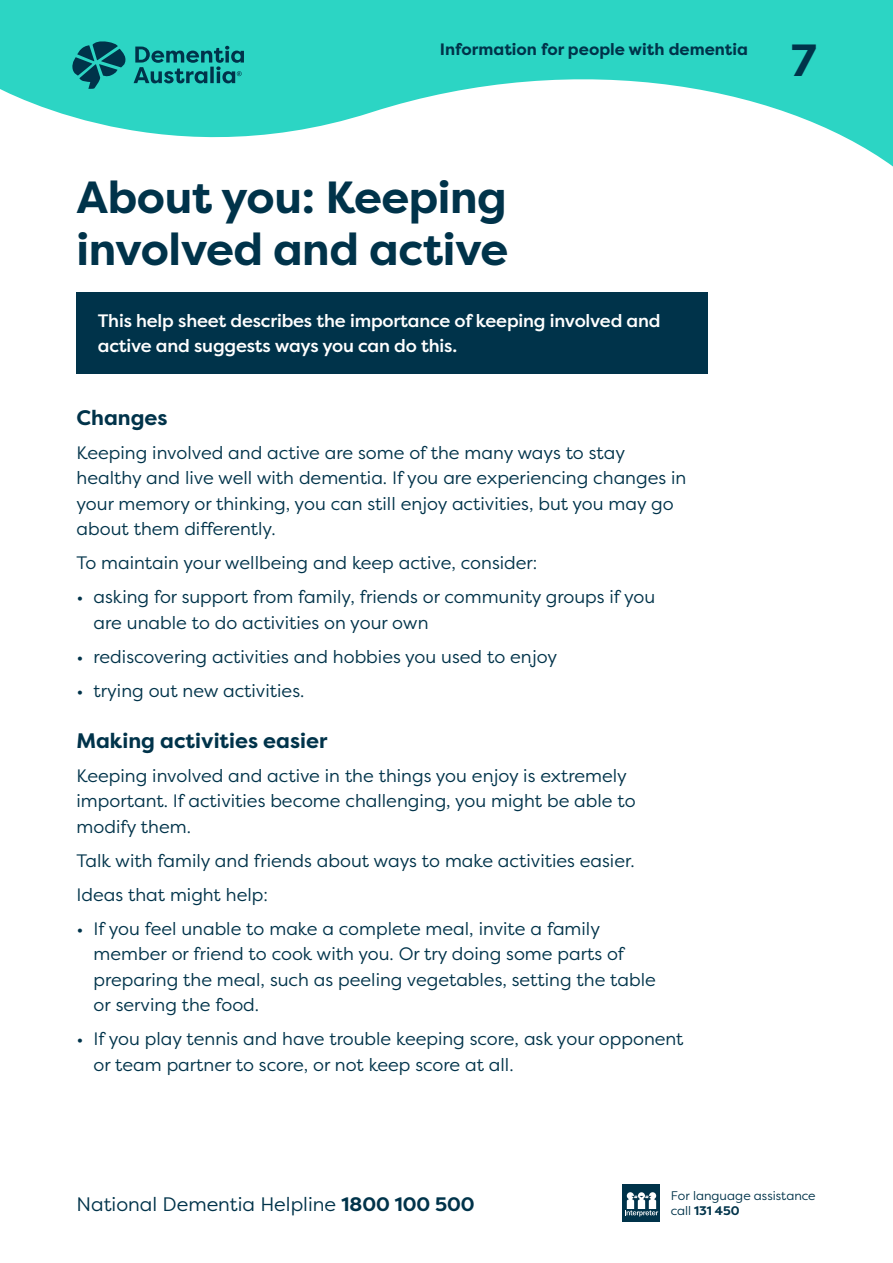
<style>
.page{position:relative;width:893px;height:1263px;background:#fff}
.page>*{position:absolute;margin:0;border:0;box-sizing:border-box;transform-origin:0 0}
.t1{font:700 45px/52.5px "Filson Pro";letter-spacing:-.01em;color:#00334a}
.t2{font:700 21px "Filson Pro";color:#00334a}
.t3{font:19.5px "Filson Pro";color:#00334a}
.Body{font:18px/25.5px "Filson Pro";color:#00334a}
.Body__intro__White{font:500 18px/25.5px "Filson Pro";letter-spacing:-.01em;color:#fff}
.t4{font:700 16.5px "Filson Pro";color:#00334a}
.t5{font:12.45px "Filson Pro";color:#00334a}
.t6{font:700 12.45px "Filson Pro";letter-spacing:.005em;color:#00334a}
.s1{font-weight:700}
.s2{font-weight:400}
</style>
<div class="page">
<svg style="left:0;top:0;width:893px;height:167px;fill:#2cd5c4"></svg>
<div style="left:623px;top:1184px;width:37px;height:37px;background:#00334a"></div>
<svg style="left:625px;top:1192px;width:33px;height:24px"></svg>
<svg style="left:72px;top:40px;width:172px;height:49px"></svg>
<div style="left:77px;top:292px;width:631px;height:82px;background:#00334a"></div>
<h1 class="t4" style="left:440px;top:39px;width:309px">Information for people with dementia</h1>
<h1 class="t1" style="left:791px;top:35px;width:27px">7</h1>
<h1 class="t1" style="left:77px;top:171px;width:433px">About you: Keeping involved and active</h1>
<p class="Body__intro__White" style="left:98px;top:307px;width:564px">This help sheet describes the importance of keeping involved and active and suggests ways you can do this.</p>
<h2 class="t2" style="left:77px;top:404px;width:93px">Changes</h2>
<p class="Body" style="left:77px;top:439px;width:611px">Keeping involved and active are some of the many ways to stay healthy and live well with dementia. If you are experiencing changes in your memory or thinking, you can still enjoy activities, but you may go about them differently.</p>
<p class="Body" style="left:77px;top:550px;width:462px">To maintain your wellbeing and keep active, consider:</p>
<p class="Body" style="left:94px;top:584px;width:563px;text-indent:-17px">• asking for support from family, friends or community groups if you are unable to do activities on your own</p>
<p class="Body" style="left:77px;top:643px;width:482px">• rediscovering activities and hobbies you used to enjoy</p>
<p class="Body" style="left:77px;top:677px;width:229px">• trying out new activities.</p>
<h2 class="t2" style="left:77px;top:727px;width:252px">Making activities easier</h2>
<p class="Body" style="left:77px;top:762px;width:561px">Keeping involved and active in the things you enjoy is extremely important. If activities become challenging, you might be able to modify them.</p>
<p class="Body" style="left:77px;top:847px;width:560px">Talk with family and friends about ways to make activities easier.</p>
<p class="Body" style="left:77px;top:881px;width:193px">Ideas that might help:</p>
<p class="Body" style="left:94px;top:915px;width:564px;text-indent:-17px">• If you feel unable to make a complete meal, invite a family member or friend to cook with you. Or try doing some parts of preparing the meal, such as peeling vegetables, setting the table or serving the food.</p>
<p class="Body" style="left:94px;top:1026px;width:591px;text-indent:-17px">• If you play tennis and have trouble keeping score, ask your opponent or team partner to score, or not keep score at all.</p>
<p class="t5" style="left:671px;top:1187px;width:146px">For language assistance</p>
<p class="t3" style="left:77px;top:1191px;width:400px">National Dementia Helpline <span class="s1">1800 100 500</span></p>
<p class="t6" style="left:671px;top:1202px;width:70px"><span class="s2">call</span> 131 450</p>
</div>
